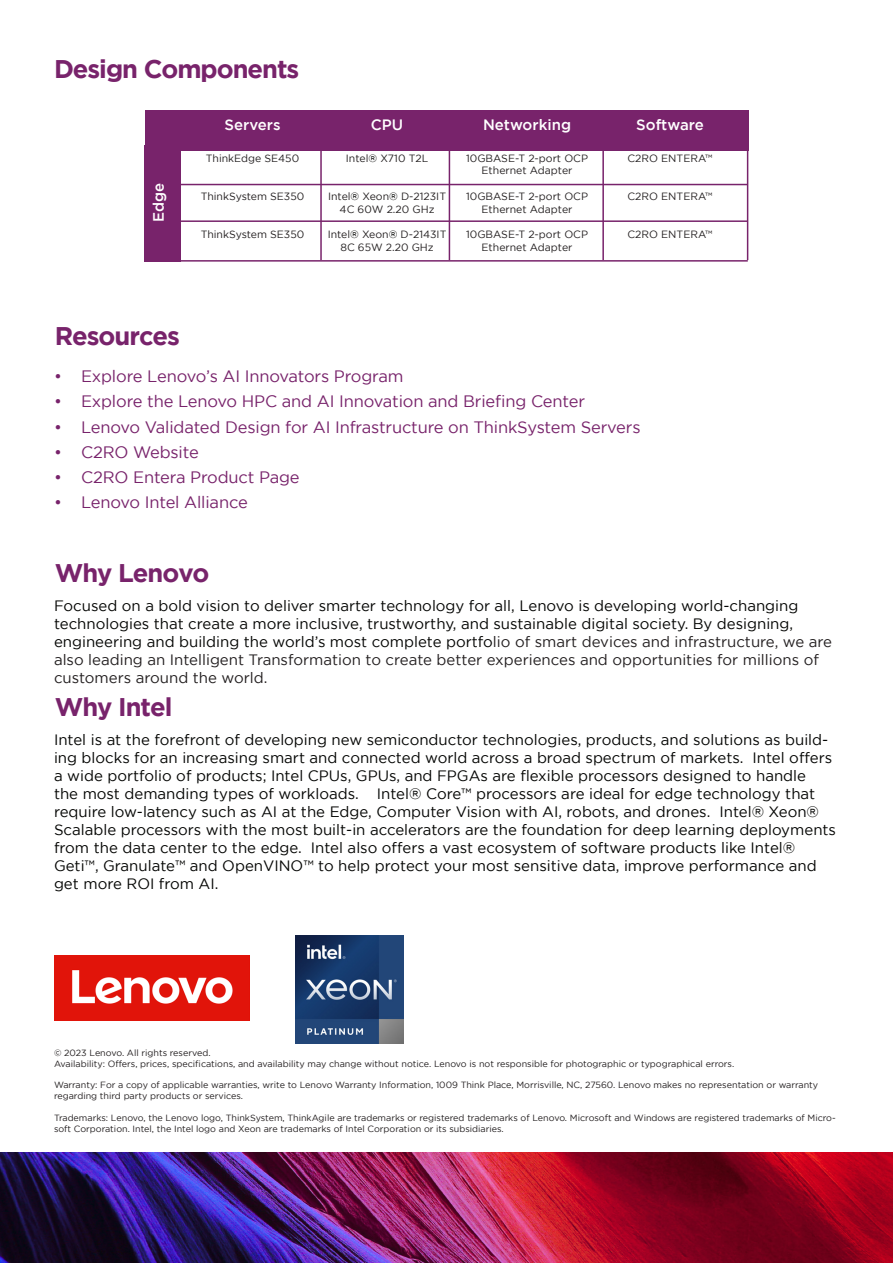
<style>
.page{position:relative;width:893px;height:1263px;background:#fff}
.page>*{position:absolute;margin:0;border:0;box-sizing:border-box;transform-origin:0 0}
.t1{font:700 25.5px "Gotham";letter-spacing:-.04em;color:#78236b}
.t2{font:16.5px "Gotham";letter-spacing:-.01em;color:#78236b}
.t3{font:15px/18px "Gotham";color:#040503}
.t4{font:500 15px "Gotham";color:#fff}
.t5{font:10.5px "Gotham";color:#231f20}
.t6{font:9px/10.8px "Gotham";color:#231f20}
.s1{color:#040503}
.s2{color:#231f20}
</style>
<div class="page">
<img style="left:0;top:1153px;width:893px;height:110px">
<div style="left:145px;top:110px;width:603px;height:41px;background:#78236b"></div>
<div style="left:145px;top:145px;width:36px;height:117px;background:#78236b"></div>
<hr style="left:320px;top:110px;width:2px;height:150px;background:#78236b">
<hr style="left:449px;top:110px;width:1px;height:150px;background:#78236b">
<hr style="left:602px;top:110px;width:2px;height:150px;background:#78236b">
<hr style="left:747px;top:110px;width:1px;height:150px;background:#78236b">
<hr style="left:172px;top:260px;width:576px;height:2px;background:#78236b">
<hr style="left:172px;top:220px;width:576px;height:2px;background:#78236b">
<hr style="left:172px;top:184px;width:576px;height:1px;background:#78236b">
<img style="left:296px;top:936px;width:108px;height:108px">
<img style="left:55px;top:956px;width:194px;height:64px">
<p class="t1" style="left:54px;top:54px;width:247px">Design Components</p>
<p class="t4" style="left:224px;top:116px;width:58px">Servers</p>
<p class="t4" style="left:371px;top:116px;width:34px">CPU</p>
<p class="t4" style="left:483px;top:116px;width:90px">Networking</p>
<p class="t4" style="left:636px;top:116px;width:69px">Software</p>
<p class="t4" style="left:150px;top:222px;width:41px;rotate:-90deg">Edge</p>
<p class="t5" style="left:206px;top:152px;width:95px">ThinkEdge SE450</p>
<p class="t5" style="left:346px;top:152px;width:84px">Intel<span class="s1">®</span> X710 T2L</p>
<p class="t5" style="left:466px;top:152px;width:123px">10GBASE-T 2-port OCP</p>
<p class="t5" style="left:482px;top:165px;width:92px">Ethernet Adapter</p>
<p class="t5" style="left:201px;top:190px;width:105px">ThinkSystem SE350</p>
<p class="t5" style="left:328px;top:190px;width:120px">Intel<span class="s1">®</span> Xeon<span class="s1">®</span> D-2123IT</p>
<p class="t5" style="left:340px;top:203px;width:96px">4C 60W 2.20 GHz</p>
<p class="t5" style="left:466px;top:190px;width:123px">10GBASE-T 2-port OCP</p>
<p class="t5" style="left:482px;top:203px;width:92px">Ethernet Adapter</p>
<p class="t5" style="left:201px;top:229px;width:105px">ThinkSystem SE350</p>
<p class="t5" style="left:328px;top:229px;width:120px">Intel<span class="s1">®</span> Xeon<span class="s1">®</span> D-2143IT</p>
<p class="t5" style="left:340px;top:242px;width:95px">8C 65W 2.20 GHz</p>
<p class="t5" style="left:466px;top:229px;width:123px">10GBASE-T 2-port OCP</p>
<p class="t5" style="left:482px;top:242px;width:92px">Ethernet Adapter</p>
<p class="t1" style="left:55px;top:321px;width:127px">Resources</p>
<p class="t5" style="left:628px;top:152px;width:86px">C2RO ENTERA™</p>
<p class="t5" style="left:628px;top:190px;width:86px">C2RO ENTERA™</p>
<p class="t5" style="left:628px;top:229px;width:86px">C2RO ENTERA™</p>
<p class="t2" style="left:54px;top:367px;width:351px">• Explore Lenovo’s AI Innovators Program</p>
<p class="t2" style="left:54px;top:418px;width:588px">• Lenovo Validated Design for AI Infrastructure on ThinkSystem Servers</p>
<p class="t2" style="left:54px;top:443px;width:146px">• C2RO Website</p>
<p class="t2" style="left:54px;top:468px;width:247px">• C2RO Entera Product Page</p>
<p class="t2" style="left:54px;top:392px;width:532px">• Explore the Lenovo HPC and AI Innovation and Briefing Center</p>
<p class="t2" style="left:54px;top:493px;width:195px">• Lenovo Intel Alliance</p>
<p class="t1" style="left:55px;top:558px;width:156px">Why Lenovo</p>
<p class="t3" style="left:54px;top:596px;width:780px">Focused on a bold vision to deliver smarter technology for all, Lenovo is developing world-changing technologies that create a more inclusive, trustworthy, and sustainable digital society. By designing, engineering and building the world’s most complete portfo<span class="s2">lio of smart devices and infrastructure, we are also leading an Intelligent Transformation to create better experiences and opportunities for millions of customers around the world.</span></p>
<p class="t1" style="left:55px;top:693px;width:119px">Why Intel</p>
<p class="t3" style="left:54px;top:731px;width:784px">Intel is at the forefront of developing new semiconductor technologies, products, and solutions as build&shy;ing blocks for an increasing smart and connected world across a broad spectrum of markets. Intel offers a wide portfolio of products; Intel CPUs, GPUs, and FPGAs are flexible processors designed to handle<br>the most demanding types of workloads. Intel® Core™ processors are ideal for edge technology that require low-latency such as AI at the Edge, Computer Vision with AI, robots, and drones. Intel® Xeon® Scalable processors with the most built-in accelerators are the foundation for deep learning deployments from the data center to the edge. Intel also offers a vast ecosystem of software products like Intel® Geti™, Granulate™ and OpenVINO™ to help protect your most sensitive data, improve performance and get more ROI from AI.</p>
<p class="t6" style="left:54px;top:1047px;width:158px">© 2023 Lenovo. All rights reserved.</p>
<p class="t6" style="left:54px;top:1058px;width:682px">Availability: Offers, prices, specifications, and availability may change without notice. Lenovo is not responsible for photographic or typographical errors.</p>
<p class="t6" style="left:54px;top:1080px;width:766px">Warranty: For a copy of applicable warranties, write to Lenovo Warranty Information, 1009 Think Place, Morrisville, NC, 27560. Lenovo makes no representation or warranty regarding third party products or services.</p>
<p class="t6" style="left:54px;top:1112px;width:783px">Trademarks: Lenovo, the Lenovo logo, ThinkSystem, ThinkAgile are trademarks or registered trademarks of Lenovo. Microsoft and Windows are registered trademarks of Micro&shy;soft Corporation. Intel, the Intel logo and Xeon are trademarks of Intel Corporation or its subsidiaries.</p>
</div>
